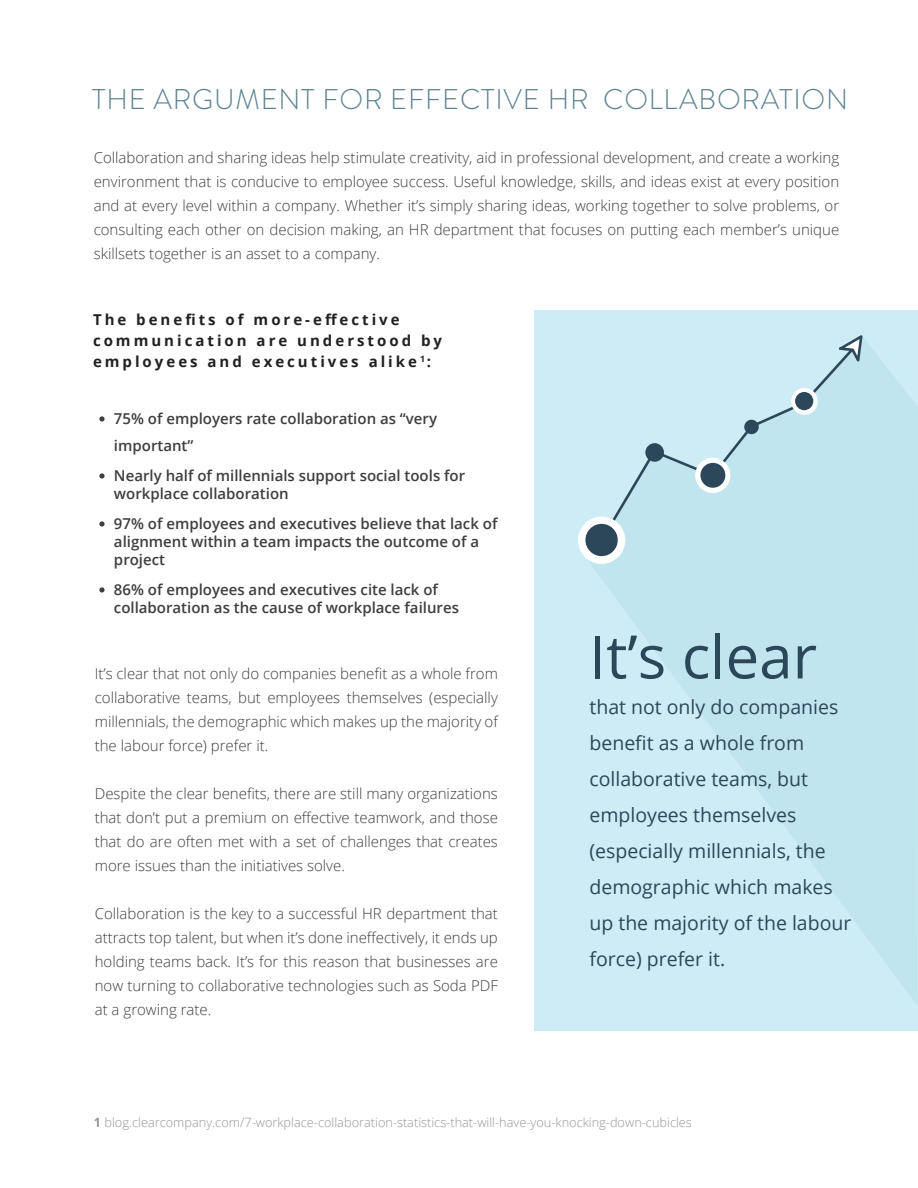
<style>
.page{position:relative;width:918px;height:1188px;background:#fff}
.page>*{position:absolute;margin:0;border:0;box-sizing:border-box;transform-origin:0 0}
.t1{font:60px "Open Sans";color:#2d475a}
.t2{font:300 28.5px "Brandon Grotesque";letter-spacing:.025em;color:#5d8190}
.t3{font:19.5px/36px "Open Sans";color:#2d475a}
.t4{font:300 15px/24px "Open Sans";color:#3e3e3f;text-align:justify}
.t5{font:600 15px/18px "Open Sans";color:#3e3e3f}
.t6{font:700 15px/21px "Open Sans";letter-spacing:.2em;color:#212121}
.t7{font:300 12.75px "Open Sans";color:#939598}
.s1{font-weight:700}
</style>
<div class="page">
<div style="left:534px;top:310px;width:384px;height:720px;background:#cdecf5"></div>
<svg style="left:588px;top:338px;width:330px;height:666px;fill:#c0e5ee"></svg>
<svg style="left:598px;top:346px;width:258px;height:199px;fill:#c0e5ee"></svg>
<div style="left:578px;top:517px;width:47px;height:47px;background:#fff;border-radius:50%"></div>
<div style="left:585px;top:524px;width:33px;height:32px;background:#2d475a;border-radius:50%"></div>
<div style="left:695px;top:458px;width:35px;height:35px;background:#fff;border-radius:50%"></div>
<div style="left:645px;top:443px;width:19px;height:19px;background:#2d475a;border-radius:50%"></div>
<div style="left:700px;top:463px;width:25px;height:25px;background:#2d475a;border-radius:50%"></div>
<svg style="left:791px;top:388px;width:27px;height:27px"></svg>
<div style="left:744px;top:420px;width:15px;height:14px;background:#2d475a;border-radius:50%"></div>
<div style="left:795px;top:392px;width:18px;height:18px;background:#2d475a;border-radius:50%"></div>
<svg style="left:838px;top:335px;width:25px;height:27px"></svg>
<svg style="left:99px;top:416px;width:6px;height:6px"></svg>
<svg style="left:99px;top:587px;width:6px;height:6px"></svg>
<svg style="left:99px;top:473px;width:6px;height:6px"></svg>
<svg style="left:99px;top:521px;width:6px;height:6px"></svg>
<h2 class="t2" style="left:92px;top:79px;width:757px">THE ARGUMENT FOR EFFECTIVE HR COLLABORATION</h2>
<p class="t4" style="left:94px;top:145px;width:747px">Collaboration and sharing ideas help stimulate creativity, aid in professional development, and create a working environment that is conducive to employee success. Useful knowledge, skills, and ideas exist at every position and at every level within a company. Whether it’s simply sharing ideas, working together to solve problems, or consulting each other on decision making, an HR department that focuses on putting each member’s unique skillsets together is an asset to a company.</p>
<p class="t6" style="left:93px;top:309px;width:351px">The benefits of more-effective communication are understood by employees and executives alike <sup>1</sup>:</p>
<p class="t5" style="left:114px;top:405px;width:325px;line-height:27px">75% of employers rate collaboration as “very important”</p>
<p class="t5" style="left:114px;top:467px;width:353px">Nearly half of millennials support social tools for workplace collaboration</p>
<p class="t5" style="left:114px;top:515px;width:385px">97% of employees and executives believe that lack of alignment within a team impacts the outcome of a project</p>
<p class="t5" style="left:114px;top:581px;width:346px">86% of employees and executives cite lack of collaboration as the cause of workplace failures</p>
<p class="t4" style="left:95px;top:661px;width:405px">It’s clear that not only do companies benefit as a whole from collaborative teams, but employees themselves (especially millennials, the demographic which makes up the majority of the labour force) prefer it.</p>
<p class="t4" style="left:95px;top:781px;width:405px">Despite the clear benefits, there are still many organizations that don’t put a premium on effective teamwork, and those that do are often met with a set of challenges that creates more issues than the initiatives solve.</p>
<p class="t4" style="left:95px;top:901px;width:405px">Collaboration is the key to a successful HR department that attracts top talent, but when it’s done ineffectively, it ends up holding teams back. It’s for this reason that businesses are now turning to collaborative technologies such as Soda PDF at a growing rate.</p>
<h1 class="t1" style="left:589px;top:616px;width:229px">It’s clear</h1>
<h3 class="t3" style="left:589px;top:689px;width:263px">that not only do companies benefit as a whole from collaborative teams, but employees themselves (especially millennials, the demographic which makes up the majority of the labour force) prefer it.</h3>
<p class="t7" style="left:94px;top:1113px;width:600px"><span class="s1">1</span> blog.clearcompany.com/7-workplace-collaboration-statistics-that-will-have-you-knocking-down-cubicles</p>
</div>
